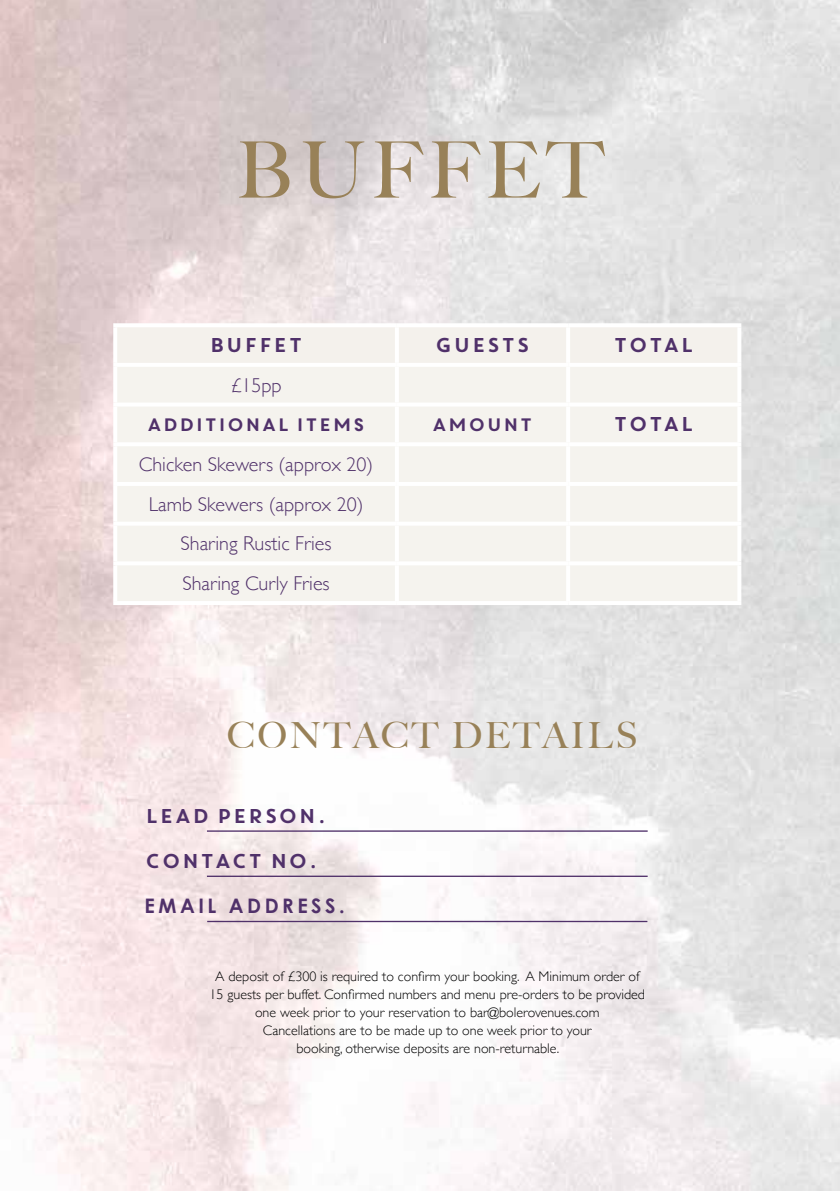
<style>
.page{position:relative;width:840px;height:1191px;background:#fff}
.page>*{position:absolute;margin:0;border:0;box-sizing:border-box;transform-origin:0 0}
.t1{font:500 78px "Big Caslon";letter-spacing:.075em;color:#988158}
.t2{font:500 36px "Big Caslon";letter-spacing:.075em;color:#988158}
.t3{font:300 20px/39.6px "Gill Sans";color:#50316a;text-align:center}
.t4{font:20px "Core Circus";letter-spacing:-.025em;color:#50316a}
.t5{font:700 20px "Century Gothic";letter-spacing:.175em;color:#50316a}
.t6{font:18px "Core Circus";letter-spacing:-.025em;color:#50316a}
.t7{font:300 14px/18px "Gill Sans";color:#000;text-align:center}
</style>
<div class="page">
<img style="left:0;top:0;width:839px;height:1191px">
<div style="left:117px;top:327px;width:620px;height:36px;background:#f4f1ec"></div>
<div style="left:117px;top:367px;width:620px;height:234px;background:#f5f3ee"></div>
<hr style="left:113px;top:323px;width:283px;height:4px;background:#fff">
<svg style="left:113px;top:327px;width:4px;height:36px"></svg>
<hr style="left:396px;top:323px;width:172px;height:4px;background:#fff">
<svg style="left:394px;top:327px;width:4px;height:36px"></svg>
<hr style="left:568px;top:323px;width:173px;height:4px;background:#fff">
<hr style="left:566px;top:327px;width:4px;height:36px;background:#fff">
<hr style="left:737px;top:327px;width:4px;height:36px;background:#fff">
<hr style="left:113px;top:363px;width:283px;height:4px;background:#fff">
<hr style="left:113px;top:367px;width:4px;height:35px;background:#fff">
<hr style="left:396px;top:363px;width:172px;height:4px;background:#fff">
<svg style="left:394px;top:367px;width:4px;height:35px"></svg>
<hr style="left:568px;top:363px;width:173px;height:4px;background:#fff">
<hr style="left:566px;top:367px;width:4px;height:35px;background:#fff">
<hr style="left:737px;top:367px;width:4px;height:35px;background:#fff">
<hr style="left:113px;top:402px;width:283px;height:4px;background:#fff">
<hr style="left:113px;top:406px;width:4px;height:36px;background:#fff">
<hr style="left:396px;top:402px;width:172px;height:4px;background:#fff">
<svg style="left:394px;top:406px;width:4px;height:36px"></svg>
<hr style="left:568px;top:402px;width:173px;height:4px;background:#fff">
<hr style="left:566px;top:406px;width:4px;height:36px;background:#fff">
<hr style="left:737px;top:406px;width:4px;height:36px;background:#fff">
<hr style="left:113px;top:442px;width:283px;height:4px;background:#fff">
<hr style="left:113px;top:446px;width:4px;height:36px;background:#fff">
<hr style="left:396px;top:442px;width:172px;height:4px;background:#fff">
<svg style="left:394px;top:446px;width:4px;height:36px"></svg>
<hr style="left:568px;top:442px;width:173px;height:4px;background:#fff">
<hr style="left:566px;top:446px;width:4px;height:36px;background:#fff">
<hr style="left:737px;top:446px;width:4px;height:36px;background:#fff">
<hr style="left:113px;top:482px;width:283px;height:4px;background:#fff">
<hr style="left:113px;top:486px;width:4px;height:35px;background:#fff">
<hr style="left:396px;top:482px;width:172px;height:4px;background:#fff">
<svg style="left:394px;top:486px;width:4px;height:35px"></svg>
<hr style="left:568px;top:482px;width:173px;height:4px;background:#fff">
<hr style="left:566px;top:486px;width:4px;height:35px;background:#fff">
<hr style="left:737px;top:486px;width:4px;height:35px;background:#fff">
<hr style="left:113px;top:521px;width:283px;height:4px;background:#fff">
<hr style="left:113px;top:525px;width:4px;height:36px;background:#fff">
<hr style="left:396px;top:521px;width:172px;height:4px;background:#fff">
<svg style="left:394px;top:525px;width:4px;height:36px"></svg>
<hr style="left:568px;top:521px;width:173px;height:4px;background:#fff">
<hr style="left:566px;top:525px;width:4px;height:36px;background:#fff">
<hr style="left:737px;top:525px;width:4px;height:36px;background:#fff">
<hr style="left:113px;top:561px;width:283px;height:4px;background:#fff">
<svg style="left:113px;top:565px;width:4px;height:36px"></svg>
<hr style="left:396px;top:561px;width:172px;height:4px;background:#fff">
<svg style="left:394px;top:565px;width:4px;height:36px"></svg>
<hr style="left:568px;top:561px;width:173px;height:4px;background:#fff">
<hr style="left:566px;top:565px;width:4px;height:36px;background:#fff">
<hr style="left:737px;top:565px;width:4px;height:36px;background:#fff">
<hr style="left:113px;top:601px;width:283px;height:4px;background:#fff">
<hr style="left:396px;top:601px;width:172px;height:4px;background:#fff">
<hr style="left:568px;top:601px;width:173px;height:4px;background:#fff">
<hr style="left:207px;top:830px;width:440px;height:1px;background:#50316a">
<hr style="left:207px;top:875px;width:440px;height:2px;background:#50316a">
<hr style="left:207px;top:920px;width:440px;height:2px;background:#50316a">
<h1 class="t1" style="left:236px;top:106px;width:369px">BUFFET</h1>
<h3 class="t4" style="left:208px;top:331px;width:96px">BUFFET</h3>
<h3 class="t4" style="left:434px;top:331px;width:97px">GUESTS</h3>
<h3 class="t4" style="left:612px;top:331px;width:83px">TOTAL</h3>
<h3 class="t3" style="left:230px;top:364px;width:53px">£15pp</h3>
<p class="t6" style="left:146px;top:412px;width:221px">ADDITIONAL ITEMS</p>
<p class="t6" style="left:431px;top:412px;width:103px">AMOUNT</p>
<h3 class="t4" style="left:612px;top:411px;width:83px">TOTAL</h3>
<h3 class="t3" style="left:139px;top:444px;width:236px">Chicken Skewers (approx 20)<br>Lamb Skewers (approx 20)<br>Sharing Rustic Fries<br>Sharing Curly Fries</h3>
<h2 class="t2" style="left:227px;top:705px;width:412px">CONTACT DETAILS</h2>
<h3 class="t4" style="left:144px;top:802px;width:184px">LEAD PERSON.</h3>
<h3 class="t4" style="left:144px;top:847px;width:176px">CONTACT NO.</h3>
<h3 class="t5" style="left:144px;top:893px;width:201px">EMAIL ADDRESS.</h3>
<p class="t7" style="left:209px;top:966px;width:436px">A deposit of £300 is required to confirm your booking. A Minimum order of 15 guests per buffet. Confirmed numbers and menu pre-orders to be provided one week prior to your reservation to bar@bolerovenues.com<br>Cancellations are to be made up to one week prior to your<br>booking, otherwise deposits are non-returnable.</p>
</div>
